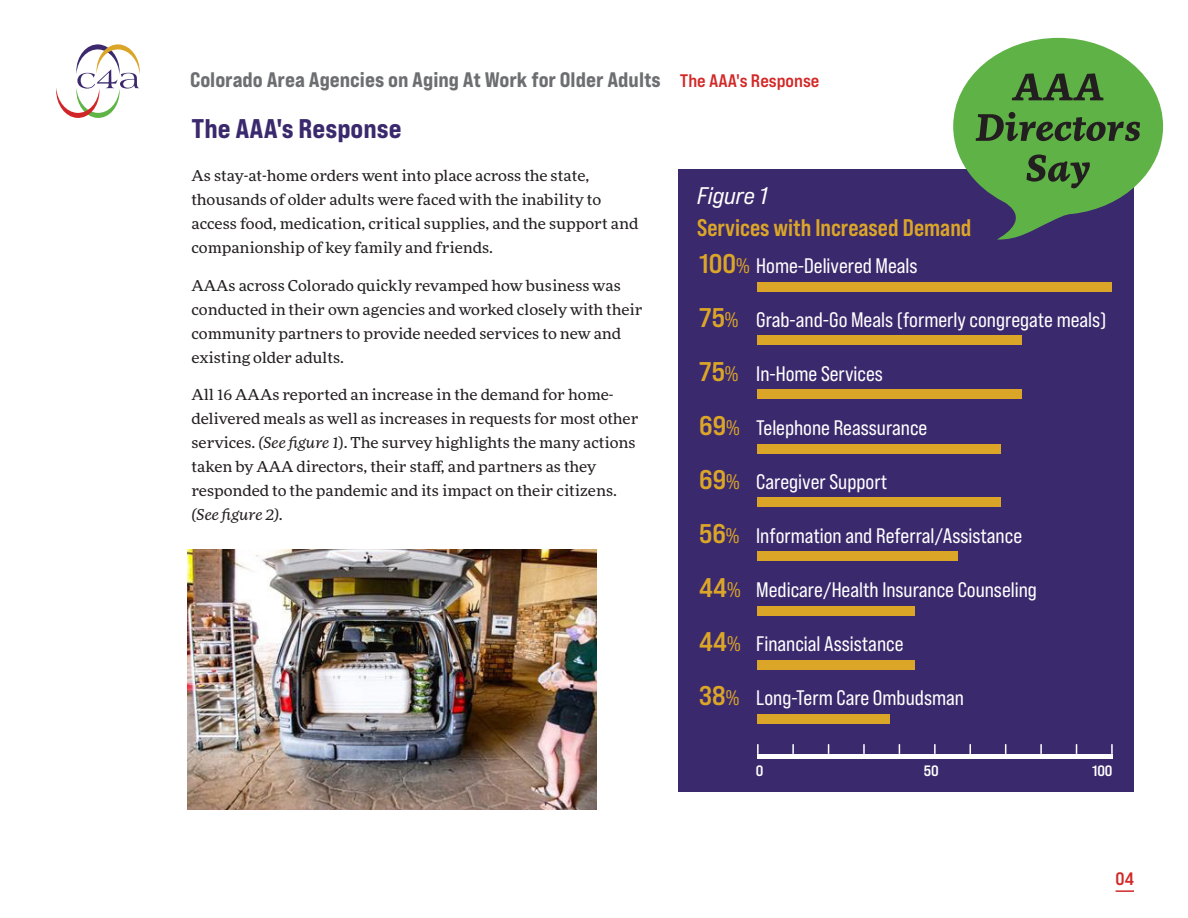
<style>
.page{position:relative;width:1188px;height:918px;background:#fff}
.page>*{position:absolute;margin:0;border:0;box-sizing:border-box;transform-origin:0 0}
.t1{font:27px "Bebas Neue Pro Exp Eb";color:#3b296d}
.t2{font:24px "Bebas Neue Pro Sm E Bd";color:#dba628}
.t3{font:24px "Bebas Neue Pro Exp It";color:#fff}
.t4{font:21px "Bebas Neue Pro Sm E Rg";color:#fff}
.t5{font:21px "Bebas Neue Pro Exp Eb";color:#6d6e71}
.t6{font:18px "Bebas Neue Pro Exp Bd";color:#d22827}
.t7{font:expanded 15px/24px "More Pro";color:#231f20}
.t8{font:15px "Bebas Neue Pro Exp Bd";color:#fff}
.s1{font-family:"Bebas Neue Pro Exp Bd";font-size:18.15px;color:#d22827}
.s2{font-style:italic}
.s3{font-family:"Bebas Neue Pro Exp Bd";font-size:27px;color:#dba628}
.s4{color:#dba628}
</style>
<div class="page">
<svg style="left:1116px;top:890px;width:18px;height:2px"></svg>
<svg style="left:56px;top:44px;width:84px;height:74px"></svg>
<div style="left:679px;top:170px;width:455px;height:622px;background:#3b296d"></div>
<svg style="left:792px;top:744px;width:2px;height:10px"></svg>
<svg style="left:757px;top:744px;width:2px;height:10px"></svg>
<svg style="left:863px;top:744px;width:2px;height:10px"></svg>
<svg style="left:934px;top:744px;width:2px;height:10px"></svg>
<svg style="left:1040px;top:744px;width:2px;height:10px"></svg>
<svg style="left:1111px;top:744px;width:2px;height:10px"></svg>
<hr style="left:757px;top:754px;width:356px;height:4px;background:#fff">
<div style="left:757px;top:282px;width:355px;height:9px;background:#dba628"></div>
<div style="left:757px;top:335px;width:265px;height:10px;background:#dba628"></div>
<div style="left:757px;top:389px;width:265px;height:10px;background:#dba628"></div>
<div style="left:757px;top:444px;width:243px;height:10px;background:#dba628"></div>
<div style="left:757px;top:498px;width:243px;height:9px;background:#dba628"></div>
<div style="left:757px;top:551px;width:200px;height:10px;background:#dba628"></div>
<div style="left:757px;top:606px;width:157px;height:10px;background:#dba628"></div>
<div style="left:757px;top:660px;width:157px;height:10px;background:#dba628"></div>
<div style="left:757px;top:715px;width:133px;height:9px;background:#dba628"></div>
<img style="left:187px;top:549px;width:409px;height:261px">
<svg style="left:953px;top:38px;width:210px;height:202px"></svg>
<h3 class="t5" style="left:190px;top:67px;width:631px">Colorado Area Agencies on Aging At Work for Older Adults <span class="s1">The AAA's Response</span></h3>
<h1 class="t1" style="left:192px;top:112px;width:211px">The AAA's Response</h1>
<p class="t7" style="left:192px;top:163px;width:448px">As stay-at-home orders went into place across the state, thousands of older adults were faced with the inability to access food, medication, critical supplies, and the support and companionship of key family and friends.</p>
<p class="t7" style="left:192px;top:273px;width:453px">AAAs across Colorado quickly revamped how business was conducted in their own agencies and worked closely with their community partners to provide needed services to new and existing older adults.</p>
<p class="t7" style="left:192px;top:382px;width:449px">All 16 AAAs reported an increase in the demand for home&shy;delivered meals as well as increases in requests for most other services. <span class="s2">(See figure 1</span>). The survey highlights the many actions taken by AAA directors, their staff, and partners as they responded to the pandemic and its impact on their citizens. <span class="s2">(See figure 2)</span>.</p>
<h2 class="t3" style="left:697px;top:181px;width:72px">Figure 1</h2>
<h2 class="t2" style="left:697px;top:213px;width:276px">Services with Increased Demand</h2>
<h3 class="t4" style="left:699px;top:253px;width:220px"><span class="s3">100</span><span class="s4">%</span> Home-Delivered Meals</h3>
<h3 class="t4" style="left:699px;top:307px;width:409px"><span class="s3">75</span><span class="s4">%</span> Grab-and-Go Meals (formerly congregate meals)</h3>
<h3 class="t4" style="left:699px;top:361px;width:185px"><span class="s3">75</span><span class="s4">%</span> In-Home Services</h3>
<h3 class="t4" style="left:699px;top:415px;width:230px"><span class="s3">69</span><span class="s4">%</span> Telephone Reassurance</h3>
<h3 class="t4" style="left:699px;top:469px;width:190px"><span class="s3">69</span><span class="s4">%</span> Caregiver Support</h3>
<h3 class="t4" style="left:699px;top:523px;width:324px"><span class="s3">56</span><span class="s4">%</span> Information and Referral/Assistance</h3>
<h3 class="t4" style="left:699px;top:577px;width:339px"><span class="s3">44</span><span class="s4">%</span> Medicare/Health Insurance Counseling</h3>
<h3 class="t4" style="left:699px;top:631px;width:206px"><span class="s3">44</span><span class="s4">%</span> Financial Assistance</h3>
<h3 class="t4" style="left:699px;top:685px;width:266px"><span class="s3">38</span><span class="s4">%</span> Long-Term Care Ombudsman</h3>
<p class="t8" style="left:756px;top:762px;width:9px">0</p>
<p class="t8" style="left:924px;top:762px;width:16px">50</p>
<p class="t8" style="left:1092px;top:762px;width:22px">100</p>
<p class="t6" style="left:1116px;top:868px;width:20px">04</p>
</div>
